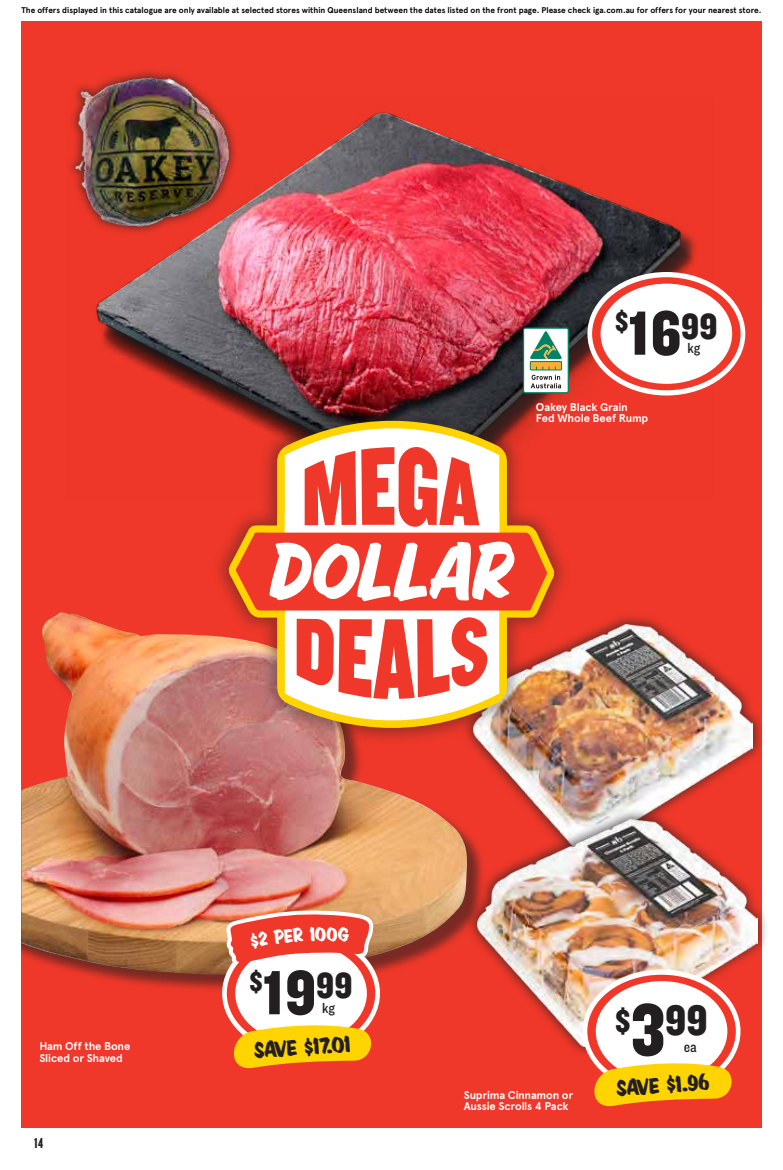
<style>
.page{position:relative;width:783px;height:1170px;background:#fff}
.page>*{position:absolute;margin:0;border:0;box-sizing:border-box;transform-origin:0 0}
.t1{font:64.8px "Knockout 70 Full Welterwt";color:#231f20}
.t2{font:44.25px "Knockout 70 Full Welterwt";color:#231f20}
.t3{font:32.85px "Knockout 70 Full Welterwt";color:#231f20}
.t4{font:28.35px "Knockout 70 Full Welterwt";color:#231f20}
.t5{font:25.05px "Sign Painter House Showcard";color:#231f20}
.t6{font:21.6px "Sign Painter House Showcard";color:#fff}
.t7{font:15.45px "Knockout 30 Junior Welterwt";color:#231f20}
.t8{font:15.15px "Knockout 30 Junior Welterwt";color:#231f20}
.t9{font:15px "Knockout 68 Full Featherwt";color:#231f20}
.t10{font:700 11.25px/11.2px "Apercu";letter-spacing:-.015em;color:#fff}
.t11{font:700 8.25px "Apercu";color:#000}
.s1{font-size:75.9px}
</style>
<div class="page">
<div style="left:21px;top:21px;width:740px;height:1106px;background:#ef3829"></div>
<div style="left:21px;top:615px;width:464px;height:377px;background:#231f20;opacity:.58"></div>
<img style="left:21px;top:612px;width:445px;height:362px">
<div style="left:461px;top:613px;width:303px;height:250px;background:#231f20;opacity:.65"></div>
<img style="left:473px;top:624px;width:279px;height:183px">
<div style="left:466px;top:807px;width:303px;height:251px;background:#231f20;opacity:.65"></div>
<img style="left:477px;top:819px;width:279px;height:227px">
<div style="left:100px;top:116px;width:597px;height:383px;background:#231f20;opacity:.75"></div>
<img style="left:97px;top:113px;width:582px;height:370px">
<img style="left:69px;top:70px;width:203px;height:168px">
<div style="left:211px;top:402px;width:360px;height:343px;background:#231f20;opacity:.4"></div>
<svg style="left:217px;top:516px;width:347px;height:112px"></svg>
<img style="left:260px;top:610px;width:275px;height:111px">
<svg style="left:285px;top:610px;width:214px;height:119px;fill:#fff"></svg>
<svg style="left:296px;top:617px;width:191px;height:81px"></svg>
<svg style="left:235px;top:419px;width:312px;height:191px"></svg>
<svg style="left:587px;top:272px;width:158px;height:123px;fill:#fff"></svg>
<div style="left:592px;top:277px;width:148px;height:113px;background:#ef3829;border-radius:50%"></div>
<div style="left:600px;top:283px;width:132px;height:101px;background:#fff;border-radius:50%"></div>
<svg style="left:582px;top:969px;width:158px;height:123px"></svg>
<div style="left:587px;top:974px;width:148px;height:113px;background:#ef3829;border-radius:50%"></div>
<div style="left:595px;top:981px;width:132px;height:100px;background:#fff;border-radius:50%"></div>
<svg style="left:592px;top:1060px;width:140px;height:47px"></svg>
<div style="left:522px;top:327px;width:46px;height:66px;background:#fff;border:1px solid #008265;border-radius:2px"></div>
<svg style="left:530px;top:331px;width:31px;height:28px"></svg>
<div style="left:530px;top:361px;width:31px;height:9px;background:#fbaf34"></div>
<div style="left:529px;top:361px;width:33px;height:9px;border:1px solid #008265"></div>
<svg style="left:530px;top:366px;width:31px;height:22px"></svg>
<svg style="left:219px;top:905px;width:158px;height:164px"></svg>
<p class="t11" style="left:21px;top:5px;width:741px">The offers displayed in this catalogue are only available at selected stores within Queensland between the dates listed on the front page. Please check iga.com.au for offers for your nearest store.</p>
<h3 class="t4" style="left:615px;top:303px;width:15px">$</h3>
<h1 class="t1" style="left:628px;top:291px;width:91px">16<sup>99</sup></h1>
<h3 class="t8" style="left:687px;top:338px;width:14px">kg</h3>
<h3 class="t10" style="left:536px;top:401px;width:114px">Oakey Black Grain<br>Fed Whole Beef Rump</h3>
<h3 class="t10" style="left:39px;top:1040px;width:92px">Ham Off the Bone<br>Sliced or Shaved</h3>
<h3 class="t9" style="left:34px;top:1133px;width:11px">14</h3>
<h3 class="t6" style="left:326px;top:921px;width:13px">0</h3>
<h3 class="t4" style="left:249px;top:963px;width:15px">$</h3>
<h1 class="t1" style="left:263px;top:950px;width:91px">19<sup>99</sup></h1>
<h3 class="t8" style="left:322px;top:997px;width:14px">kg</h3>
<h3 class="t5" style="left:253px;top:1035px;width:98px;rotate:-4deg">save $17.01</h3>
<h3 class="t10" style="left:463px;top:1088px;width:111px">Suprima Cinnamon or<br>Aussie Scrolls 4 Pack</h3>
<h3 class="t3" style="left:615px;top:999px;width:17px">$</h3>
<h2 class="t2" style="left:630px;top:992px;width:79px"><span class="s1">3</span>99</h2>
<h3 class="t7" style="left:683px;top:1036px;width:15px">ea</h3>
<h3 class="t5" style="left:615px;top:1073px;width:94px;rotate:-4deg">save $1.96</h3>
</div>
